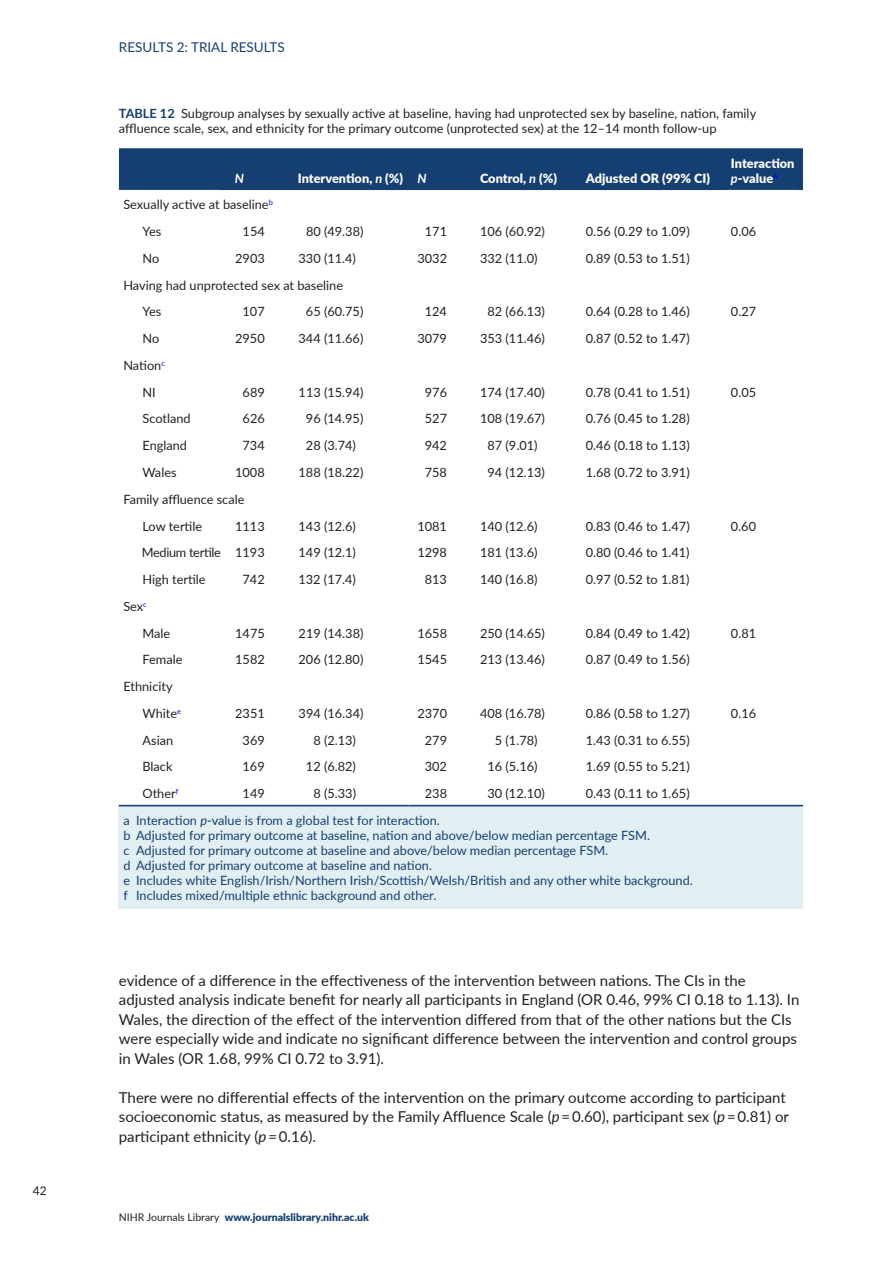
<style>
.page{position:relative;width:893px;height:1263px;background:#fff}
.page>*{position:absolute;margin:0;border:0;box-sizing:border-box;transform-origin:0 0}
.t1{font:15px/19.5px "Lato";color:#231f20}
.t2{font:13.5px "Lato";color:#153f72}
.t3{font:12.75px/26.7px "Lato";color:#231f20}
.t4{font:12.75px/15px "Lato";color:#153f72}
.t5{font:900 12.75px/15px "Lato";color:#fff}
.t6{font:12.75px "Lato";letter-spacing:-.025em;color:#231f20}
.t7{font:italic 700 12.75px "Lato";color:#fff}
.t8{font:12px "Lato";color:#231f20}
.t9{font:900 10.5px "Lato";color:#153f72}
.s1{font-weight:700;color:#153f72}
.s2{font-weight:700;font-style:italic}
.s3{font-style:italic}
.s4{font-weight:400;color:#231f20}
</style>
<div class="page">
<div style="left:119px;top:804px;width:684px;height:30px;background:#e1eff2"></div>
<div style="left:119px;top:834px;width:684px;height:30px;background:#e1eff2"></div>
<div style="left:119px;top:864px;width:684px;height:30px;background:#e1eff2"></div>
<div style="left:119px;top:879px;width:684px;height:30px;background:#e1eff2"></div>
<div style="left:119px;top:148px;width:684px;height:42px;background:#153f72"></div>
<hr style="left:722px;top:805px;width:81px;height:1px;background:#153f72">
<hr style="left:119px;top:805px;width:107px;height:1px;background:#153f72">
<hr style="left:226px;top:805px;width:63px;height:1px;background:#153f72">
<hr style="left:289px;top:805px;width:119px;height:1px;background:#153f72">
<hr style="left:408px;top:805px;width:63px;height:1px;background:#153f72">
<hr style="left:471px;top:805px;width:106px;height:1px;background:#153f72">
<hr style="left:577px;top:805px;width:145px;height:1px;background:#153f72">
<p class="t8" style="left:33px;top:1182px;width:15px">42</p>
<p class="t2" style="left:119px;top:37px;width:17px">Results</p>
<p class="t2" style="left:177px;top:37px;width:23px">2: trial</p>
<p class="t2" style="left:230px;top:37px;width:9px">results</p>
<p class="t3" style="left:119px;top:106px;width:639px;line-height:15px"><span class="s1">TABLE 12</span> Subgroup analyses by sexually active at baseline, having had unprotected sex by baseline, nation, family affluence scale, sex, and ethnicity for the primary outcome (unprotected sex) at the 12–14 month follow-up</p>
<p class="t7" style="left:235px;top:169px;width:11px">N</p>
<p class="t5" style="left:298px;top:170px;width:130px">Intervention, <span class="s2">n</span> (%) <span class="s2">N</span></p>
<p class="t5" style="left:480px;top:170px;width:78px">Control, <span class="s2">n</span> (%)</p>
<p class="t5" style="left:586px;top:170px;width:126px">Adjusted OR (99% CI)</p>
<p class="t5" style="left:731px;top:155px;width:65px">Interaction <span class="s2">p</span>-value<sup>a</sup></p>
<p class="t3" style="left:143px;top:191px;width:132px;text-indent:-19px">Sexually active at baseline<sup>b<br></sup>Yes</p>
<p class="t3" style="left:243px;top:218px;width:24px">154</p>
<p class="t3" style="left:306px;top:218px;width:59px">80 (49.38)</p>
<p class="t3" style="left:425px;top:218px;width:24px">171</p>
<p class="t3" style="left:480px;top:218px;width:66px">106 (60.92)</p>
<p class="t3" style="left:586px;top:218px;width:105px">0.56 (0.29 to 1.09)</p>
<p class="t3" style="left:731px;top:218px;width:27px">0.06</p>
<p class="t3" style="left:143px;top:244px;width:18px">No</p>
<p class="t3" style="left:235px;top:244px;width:31px">2903</p>
<p class="t3" style="left:299px;top:244px;width:59px">330 (11.4)</p>
<p class="t3" style="left:417px;top:244px;width:31px">3032</p>
<p class="t3" style="left:480px;top:244px;width:59px">332 (11.0)</p>
<p class="t3" style="left:586px;top:244px;width:105px">0.89 (0.53 to 1.51)</p>
<p class="t3" style="left:143px;top:271px;width:202px;text-indent:-19px">Having had unprotected sex at baseline<br>Yes</p>
<p class="t3" style="left:243px;top:298px;width:24px">107</p>
<p class="t3" style="left:306px;top:298px;width:59px">65 (60.75)</p>
<p class="t3" style="left:425px;top:298px;width:24px">124</p>
<p class="t3" style="left:487px;top:298px;width:59px">82 (66.13)</p>
<p class="t3" style="left:586px;top:298px;width:105px">0.64 (0.28 to 1.46)</p>
<p class="t3" style="left:731px;top:298px;width:27px">0.27</p>
<p class="t3" style="left:143px;top:325px;width:18px">No</p>
<p class="t3" style="left:235px;top:325px;width:31px">2950</p>
<p class="t3" style="left:299px;top:325px;width:66px">344 (11.66)</p>
<p class="t3" style="left:417px;top:325px;width:31px">3079</p>
<p class="t3" style="left:480px;top:325px;width:66px">353 (11.46)</p>
<p class="t3" style="left:586px;top:325px;width:105px">0.87 (0.52 to 1.47)</p>
<p class="t3" style="left:143px;top:351px;width:24px;text-indent:-19px">Nation<sup>c<br></sup>NI</p>
<p class="t3" style="left:243px;top:378px;width:24px">689</p>
<p class="t3" style="left:299px;top:378px;width:66px">113 (15.94)</p>
<p class="t3" style="left:425px;top:378px;width:24px">976</p>
<p class="t3" style="left:480px;top:378px;width:66px">174 (17.40)</p>
<p class="t3" style="left:586px;top:378px;width:105px">0.78 (0.41 to 1.51)</p>
<p class="t3" style="left:731px;top:378px;width:27px">0.05</p>
<p class="t3" style="left:143px;top:405px;width:50px">Scotland</p>
<p class="t3" style="left:243px;top:405px;width:24px">626</p>
<p class="t3" style="left:306px;top:405px;width:59px">96 (14.95)</p>
<p class="t3" style="left:425px;top:405px;width:24px">527</p>
<p class="t3" style="left:480px;top:405px;width:66px">108 (19.67)</p>
<p class="t3" style="left:586px;top:405px;width:105px">0.76 (0.45 to 1.28)</p>
<p class="t3" style="left:143px;top:432px;width:46px">England</p>
<p class="t3" style="left:243px;top:432px;width:24px">734</p>
<p class="t3" style="left:306px;top:432px;width:52px">28 (3.74)</p>
<p class="t3" style="left:425px;top:432px;width:24px">942</p>
<p class="t3" style="left:487px;top:432px;width:52px">87 (9.01)</p>
<p class="t3" style="left:586px;top:432px;width:105px">0.46 (0.18 to 1.13)</p>
<p class="t3" style="left:143px;top:458px;width:36px">Wales</p>
<p class="t3" style="left:235px;top:458px;width:31px">1008</p>
<p class="t3" style="left:299px;top:458px;width:66px">188 (18.22)</p>
<p class="t3" style="left:425px;top:458px;width:24px">758</p>
<p class="t3" style="left:487px;top:458px;width:59px">94 (12.13)</p>
<p class="t3" style="left:586px;top:458px;width:105px">1.68 (0.72 to 3.91)</p>
<p class="t3" style="left:142px;top:485px;width:103px;text-indent:-19px">Family affluence scale<br>Low tertile</p>
<p class="t3" style="left:235px;top:512px;width:31px">1113</p>
<p class="t3" style="left:299px;top:512px;width:59px">143 (12.6)</p>
<p class="t3" style="left:417px;top:512px;width:31px">1081</p>
<p class="t3" style="left:480px;top:512px;width:59px">140 (12.6)</p>
<p class="t3" style="left:586px;top:512px;width:105px">0.83 (0.46 to 1.47)</p>
<p class="t3" style="left:731px;top:512px;width:27px">0.60</p>
<p class="t6" style="left:142px;top:543px;width:124px">Medium tertile 1193</p>
<p class="t3" style="left:299px;top:539px;width:59px">149 (12.1)</p>
<p class="t3" style="left:417px;top:539px;width:31px">1298</p>
<p class="t3" style="left:480px;top:539px;width:59px">181 (13.6)</p>
<p class="t3" style="left:586px;top:539px;width:105px">0.80 (0.46 to 1.41)</p>
<p class="t3" style="left:142px;top:565px;width:65px">High tertile</p>
<p class="t3" style="left:243px;top:565px;width:24px">742</p>
<p class="t3" style="left:299px;top:565px;width:59px">132 (17.4)</p>
<p class="t3" style="left:425px;top:565px;width:24px">813</p>
<p class="t3" style="left:480px;top:565px;width:59px">140 (16.8)</p>
<p class="t3" style="left:586px;top:565px;width:105px">0.97 (0.52 to 1.81)</p>
<p class="t3" style="left:143px;top:592px;width:29px;text-indent:-19px">Sex<sup>c<br></sup>Male</p>
<p class="t3" style="left:235px;top:619px;width:31px">1475</p>
<p class="t3" style="left:299px;top:619px;width:66px">219 (14.38)</p>
<p class="t3" style="left:417px;top:619px;width:31px">1658</p>
<p class="t3" style="left:480px;top:619px;width:66px">250 (14.65)</p>
<p class="t3" style="left:586px;top:619px;width:105px">0.84 (0.49 to 1.42)</p>
<p class="t3" style="left:731px;top:619px;width:27px">0.81</p>
<p class="t3" style="left:143px;top:646px;width:41px">Female</p>
<p class="t3" style="left:235px;top:646px;width:31px">1582</p>
<p class="t3" style="left:299px;top:646px;width:66px">206 (12.80)</p>
<p class="t3" style="left:417px;top:646px;width:31px">1545</p>
<p class="t3" style="left:480px;top:646px;width:66px">213 (13.46)</p>
<p class="t3" style="left:586px;top:646px;width:105px">0.87 (0.49 to 1.56)</p>
<p class="t3" style="left:143px;top:673px;width:40px;text-indent:-19px">Ethnicity<br>White<sup>e</sup></p>
<p class="t3" style="left:235px;top:699px;width:31px">2351</p>
<p class="t3" style="left:299px;top:699px;width:66px">394 (16.34)</p>
<p class="t3" style="left:417px;top:699px;width:31px">2370</p>
<p class="t3" style="left:480px;top:699px;width:66px">408 (16.78)</p>
<p class="t3" style="left:586px;top:699px;width:105px">0.86 (0.58 to 1.27)</p>
<p class="t3" style="left:731px;top:699px;width:27px">0.16</p>
<p class="t3" style="left:143px;top:726px;width:32px">Asian</p>
<p class="t3" style="left:243px;top:726px;width:24px">369</p>
<p class="t3" style="left:313px;top:726px;width:44px">8 (2.13)</p>
<p class="t3" style="left:425px;top:726px;width:24px">279</p>
<p class="t3" style="left:495px;top:726px;width:44px">5 (1.78)</p>
<p class="t3" style="left:586px;top:726px;width:105px">1.43 (0.31 to 6.55)</p>
<p class="t3" style="left:143px;top:753px;width:32px">Black</p>
<p class="t3" style="left:243px;top:753px;width:24px">169</p>
<p class="t3" style="left:306px;top:753px;width:52px">12 (6.82)</p>
<p class="t3" style="left:425px;top:753px;width:24px">302</p>
<p class="t3" style="left:487px;top:753px;width:52px">16 (5.16)</p>
<p class="t3" style="left:586px;top:753px;width:105px">1.69 (0.55 to 5.21)</p>
<p class="t3" style="left:143px;top:780px;width:37px">Other<sup>f</sup></p>
<p class="t3" style="left:243px;top:780px;width:24px">149</p>
<p class="t3" style="left:313px;top:780px;width:44px">8 (5.33)</p>
<p class="t3" style="left:425px;top:780px;width:24px">238</p>
<p class="t3" style="left:487px;top:780px;width:59px">30 (12.10)</p>
<p class="t3" style="left:586px;top:780px;width:105px">0.43 (0.11 to 1.65)</p>
<p class="t4" style="left:123px;top:812px;width:571px">a Interaction <span class="s3">p</span>-value is from a global test for interaction.<br>b Adjusted for primary outcome at baseline, nation and above/below median percentage FSM.<br>c Adjusted for primary outcome at baseline and above/below median percentage FSM.<br>d Adjusted for primary outcome at baseline and nation.<br>e Includes white English/Irish/Northern Irish/Scottish/Welsh/British and any other white background. f Includes mixed/multiple ethnic background and other.</p>
<p class="t1" style="left:119px;top:970px;width:682px">evidence of a difference in the effectiveness of the intervention between nations. The CIs in the adjusted analysis indicate benefit for nearly all participants in England (OR 0.46, 99% CI 0.18 to 1.13). In Wales, the direction of the effect of the intervention differed from that of the other nations but the CIs were especially wide and indicate no significant difference between the intervention and control groups in Wales (OR 1.68, 99% CI 0.72 to 3.91).</p>
<p class="t1" style="left:119px;top:1087px;width:672px">There were no differential effects of the intervention on the primary outcome according to participant socioeconomic status, as measured by the Family Affluence Scale (<span class="s3">p</span> = 0.60), participant sex (<span class="s3">p</span> = 0.81) or participant ethnicity (<span class="s3">p</span> = 0.16).</p>
<p class="t9" style="left:119px;top:1209px;width:252px"><span class="s4">NIHR Journals Library</span> www.journalslibrary.nihr.ac.uk</p>
</div>
